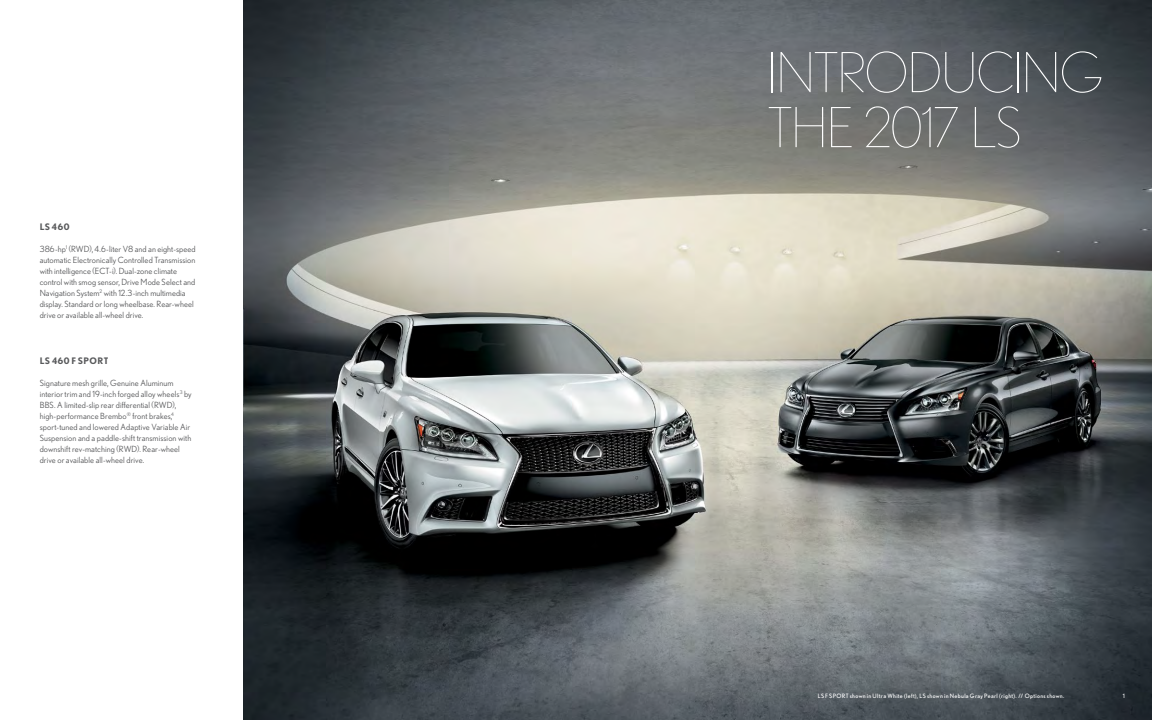
<style>
.page{position:relative;width:1152px;height:720px;background:#fff}
.page>*{position:absolute;margin:0;border:0;box-sizing:border-box;transform-origin:0 0}
._1b__Headlines-light{font:200 55px/55px "Nobel";letter-spacing:-.025em;color:#fff}
._1c__Caption_Headlin{font:700 9px "Nobel";letter-spacing:.055em;color:#58595b}
._1d__Body_copy{font:8.5px/11px "Nobel";letter-spacing:.005em;color:#58595b}
.t1{font:6px "Nobel";letter-spacing:.055em;color:#fff}
.s1{font-size:8px}
</style>
<div class="page">
<img style="left:243px;top:0;width:909px;height:720px">
<p class="_1c__Caption_Headlin" style="left:40px;top:221px;width:31px">LS 460</p>
<p class="_1d__Body_copy" style="left:40px;top:243px;width:157px">386-hp<sup>1</sup> <span class="s1">(</span>RWD<span class="s1">)</span>, 4.6-liter V8 and an eight-speed automatic Electronically Controlled Transmission with intelligence <span class="s1">(</span>ECT-i<span class="s1">)</span>. Dual-zone climate control with smog sensor, Drive Mode Select and Navigation System<sup>2</sup> with 12.3-inch multimedia display. Standard or long wheelbase. Rear-wheel drive or available all-wheel drive.</p>
<p class="_1c__Caption_Headlin" style="left:40px;top:355px;width:70px">LS 460 F SPORT</p>
<p class="_1d__Body_copy" style="left:40px;top:377px;width:153px">Signature mesh grille, Genuine Aluminum interior trim and 19-inch forged alloy wheels<sup>3</sup> by BBS. A limited-slip rear differential <span class="s1">(</span>RWD<span class="s1">)</span>, high-performance Brembo<sup>®</sup> front brakes,<sup>4 </sup>sport-tuned and lowered Adaptive Variable Air Suspension and a paddle-shift transmission with downshift rev-matching <span class="s1">(</span>RWD<span class="s1">)</span>. Rear-wheel drive or available all-wheel drive.</p>
<p class="_1b__Headlines-light" style="left:767px;top:45px;width:338px">INTRODUCING<br>THE 2017 LS</p>
<p class="t1" style="left:818px;top:692px;width:248px">LS F SPORT shown in Ultra White (left), LS shown in Nebula Gray Pearl (right). // Options shown.</p>
<p class="t1" style="left:1123px;top:692px;width:4px">1</p>
</div>
